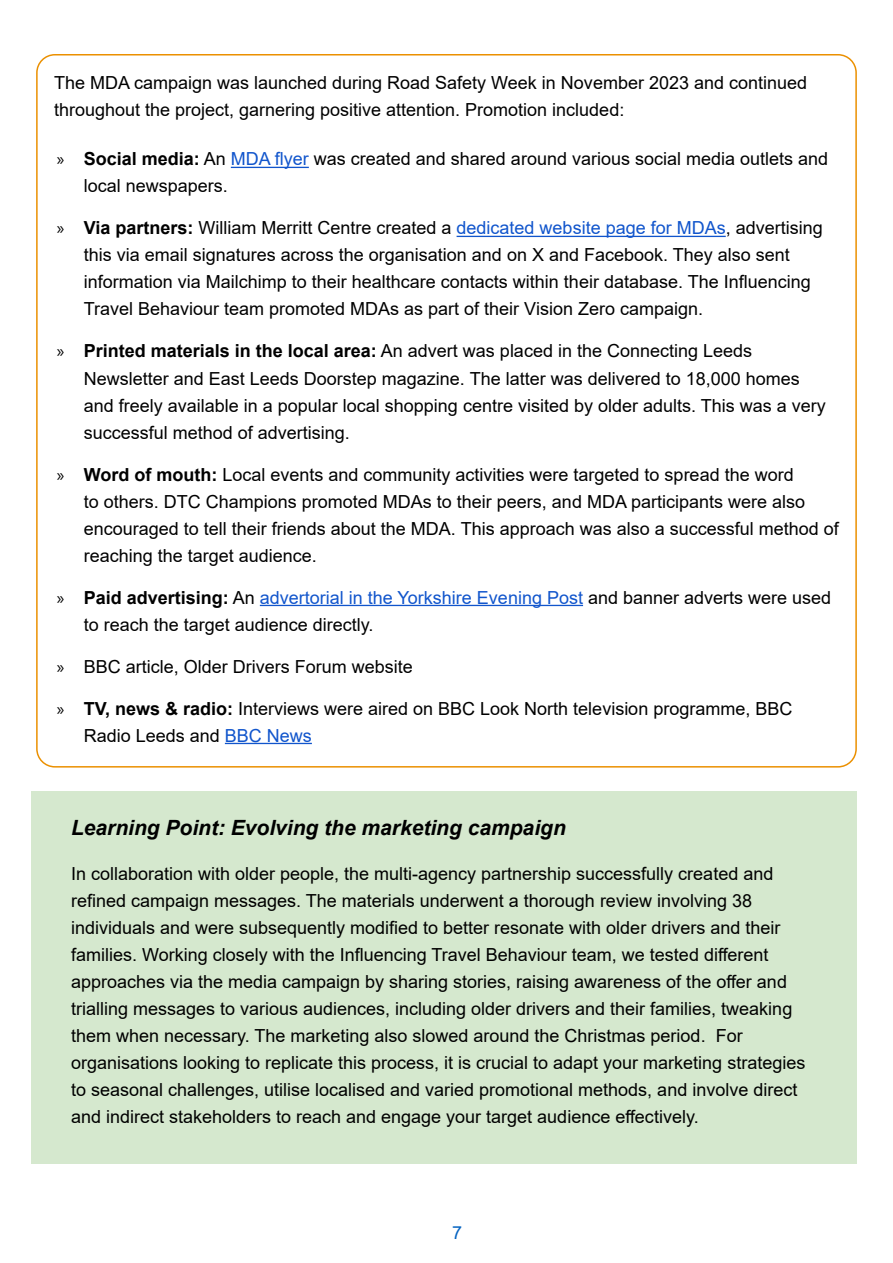
<style>
.page{position:relative;width:893px;height:1263px;background:#fff}
.page>*{position:absolute;margin:0;border:0;box-sizing:border-box;transform-origin:0 0}
.t1{font:italic 700 21px "Arial";color:#000}
.t2{font:18px/27px "Arial";color:#000}
.t3{font:18px "Arial";color:#0563c1}
.s1{font-family:"Myriad Pro"}
.s2{font-weight:700}
.s3{color:#15c}
</style>
<div class="page">
<div style="left:31px;top:791px;width:826px;height:372px;background:#d5e8ce"></div>
<hr style="left:231px;top:167px;width:78px;height:1px;background:#15c">
<hr style="left:457px;top:236px;width:269px;height:1px;background:#15c">
<hr style="left:260px;top:605px;width:323px;height:1px;background:#15c">
<hr style="left:225px;top:743px;width:87px;height:1px;background:#15c">
<p class="t2" style="left:54px;top:69px;width:755px">The MDA campaign was launched during Road Safety Week in November 2023 and continued throughout the project, garnering positive attention. Promotion included:</p>
<p class="t2" style="left:84px;top:146px;width:746px;text-indent:-27px"><span class="s1">»</span> <span class="s2">Social media:</span> An <span class="s3">MDA flyer</span> was created and shared around various social media outlets and local newspapers.</p>
<p class="t2" style="left:84px;top:215px;width:740px;text-indent:-27px"><span class="s1">»</span> <span class="s2">Via partners:</span> William Merritt Centre created a <span class="s3">dedicated website page for MDAs</span>, advertising this via email signatures across the organisation and on X and Facebook. They also sent information via Mailchimp to their healthcare contacts within their database. The Influencing Travel Behaviour team promoted MDAs as part of their Vision Zero campaign.</p>
<p class="t2" style="left:84px;top:338px;width:744px;text-indent:-27px"><span class="s1">»</span> <span class="s2">Printed materials in the local area:</span> An advert was placed in the Connecting Leeds Newsletter and East Leeds Doorstep magazine. The latter was delivered to 18,000 homes and freely available in a popular local shopping centre visited by older adults. This was a very successful method of advertising.</p>
<p class="t2" style="left:84px;top:461px;width:757px;text-indent:-27px"><span class="s1">»</span> <span class="s2">Word of mouth:</span> Local events and community activities were targeted to spread the word<br>to others. DTC Champions promoted MDAs to their peers, and MDA participants were also encouraged to tell their friends about the MDA. This approach was also a successful method of reaching the target audience.</p>
<p class="t2" style="left:84px;top:584px;width:749px;text-indent:-27px"><span class="s1">»</span> <span class="s2">Paid advertising:</span> An <span class="s3">advertorial in the Yorkshire Evening Post</span> and banner adverts were used to reach the target audience directly.</p>
<p class="t2" style="left:57px;top:652px;width:358px"><span class="s1">»</span> BBC article, Older Drivers Forum website</p>
<p class="t2" style="left:84px;top:694px;width:710px;text-indent:-27px"><span class="s1">»</span> <span class="s2">TV, news &amp; radio:</span> Interviews were aired on BBC Look North television programme, BBC<br>Radio Leeds and <span class="s3">BBC News</span></p>
<p class="t1" style="left:71px;top:813px;width:496px">Learning Point: Evolving the marketing campaign</p>
<p class="t2" style="left:71px;top:860px;width:736px">In collaboration with older people, the multi-agency partnership successfully created and refined campaign messages. The materials underwent a thorough review involving 38 individuals and were subsequently modified to better resonate with older drivers and their families. Working closely with the Influencing Travel Behaviour team, we tested different approaches via the media campaign by sharing stories, raising awareness of the offer and trialling messages to various audiences, including older drivers and their families, tweaking them when necessary. The marketing also slowed around the Christmas period. For organisations looking to replicate this process, it is crucial to adapt your marketing strategies to seasonal challenges, utilise localised and varied promotional methods, and involve direct and indirect stakeholders to reach and engage your target audience effectively.</p>
<p class="t3" style="left:452px;top:1220px;width:12px">7</p>
</div>
